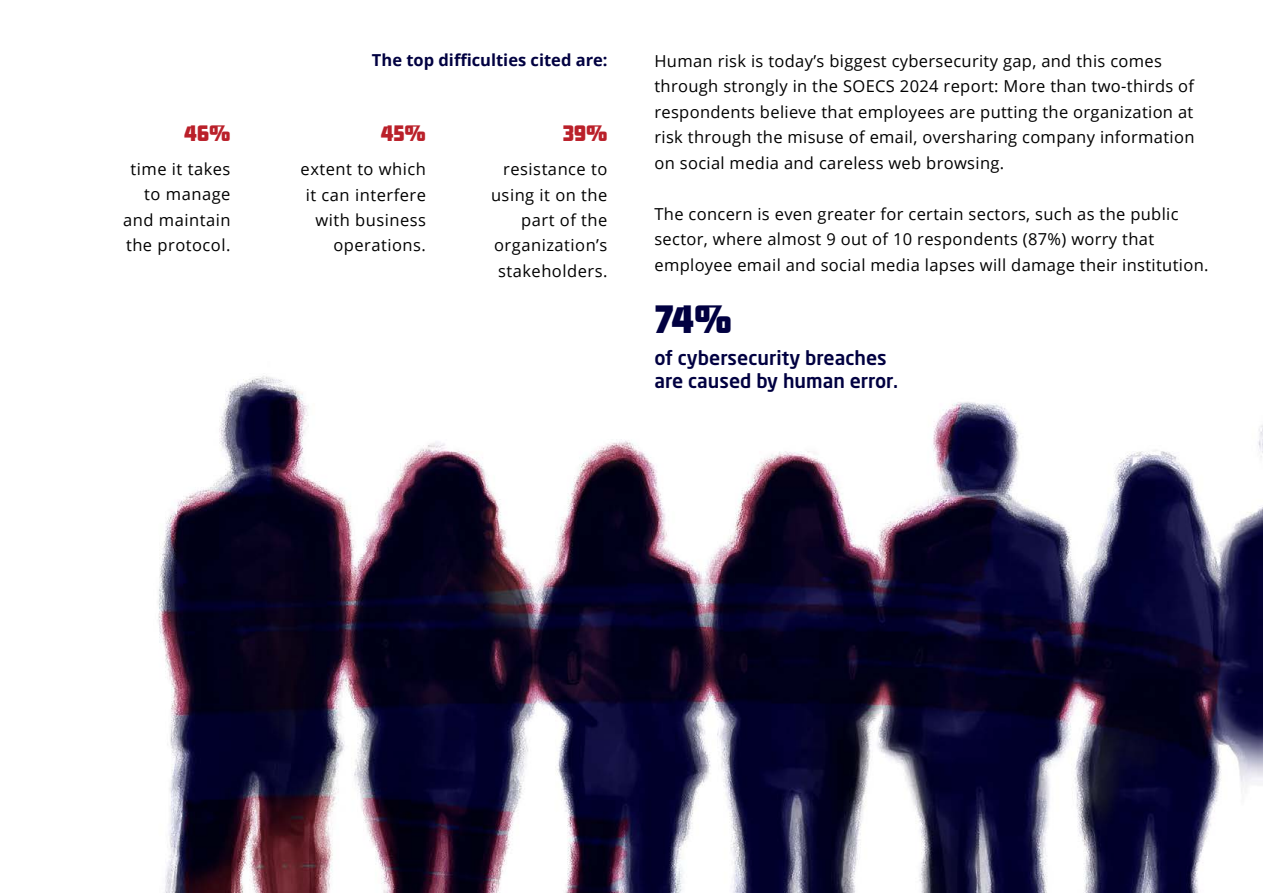
<style>
.page{position:relative;width:1263px;height:893px;background:#fff}
.page>*{position:absolute;margin:0;border:0;box-sizing:border-box;transform-origin:0 0}
.t1{font:900 34.5px "Amboy";color:#010041}
.t2{font:500 19.5px/22.5px "Neo Sans W1 G";color:#010041}
.t3{font:900 19.5px "Amboy";color:#ba202a}
.t4{font:16.5px/25.5px "Open Sans";letter-spacing:.02em;color:#000;text-align:right}
.t5{font:700 16.5px "Open Sans";color:#010041}
</style>
<div class="page">
<img style="left:158px;top:376px;width:1105px;height:517px">
<p class="t3" style="left:184px;top:122px;width:48px">46%</p>
<p class="t4" style="left:123px;top:156px;width:109px">time it takes to manage and maintain the protocol.</p>
<p class="t5" style="left:372px;top:49px;width:237px">The top difficulties cited are:</p>
<p class="t3" style="left:381px;top:122px;width:47px">45%</p>
<p class="t4" style="left:301px;top:156px;width:127px">extent to which it can interfere with business operations.</p>
<p class="t3" style="left:563px;top:122px;width:46px">39%</p>
<p class="t4" style="left:491px;top:156px;width:118px">resistance to using it on the part of the organization’s stakeholders.</p>
<p class="t4" style="left:654px;top:48px;width:542px;text-align:left">Human risk is today’s biggest cybersecurity gap, and this comes through strongly in the SOECS 2024 report: More than two-thirds of respondents believe that employees are putting the organization at risk through the misuse of email, oversharing company information on social media and careless web browsing.</p>
<p class="t4" style="left:654px;top:201px;width:556px;text-align:left">The concern is even greater for certain sectors, such as the public sector, where almost 9 out of 10 respondents (87%) worry that employee email and social media lapses will damage their institution.</p>
<h1 class="t1" style="left:655px;top:299px;width:79px">74%</h1>
<p class="t2" style="left:654px;top:346px;width:245px">of cybersecurity breaches are caused by human error.</p>
</div>
